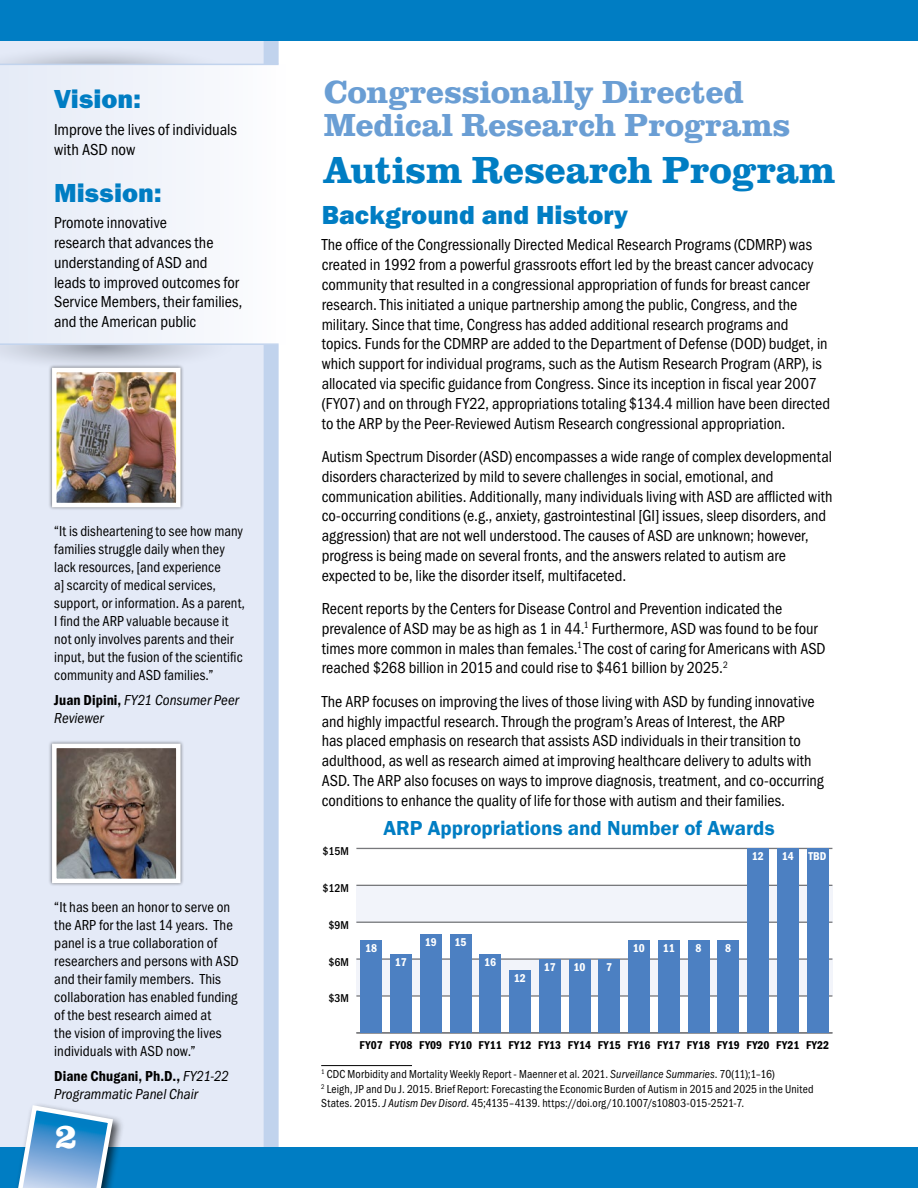
<style>
.page{position:relative;width:918px;height:1188px;background:#fff}
.page>*{position:absolute;margin:0;border:0;box-sizing:border-box;transform-origin:0 0}
._2012-head01{font:700 39px "Clarendon URW";letter-spacing:-.01em;color:#007dc3}
.t1{font:700 36px "Clarendon URW";color:#fff}
._2012-head01-2{font:700 33px/33px "Clarendon URW";letter-spacing:-.005em;color:#6a9ed4}
._2012-head03{font:27px "Franklin Gothic URW Hea";letter-spacing:.005em;color:#007dc3}
._2012-head03-2{font:21px "Franklin Gothic URW Dem";letter-spacing:-.005em;color:#007dc3}
._2012-Body{font:16.5px/19.8px "Franklin Gothic URW Con Boo";color:#000}
._2012-quote{font:15px/18px "Franklin Gothic URW Con Boo";letter-spacing:.005em;color:#000;scale:.96 1}
._2012-quote-2{font:15px/18px "Franklin Gothic URW Con Boo";letter-spacing:.005em;color:#000}
._2012-quote-3{font:15px/18px "Franklin Gothic URW Con Boo Ita";letter-spacing:.005em;color:#000}
._2012-Body-2{font:12px/14.4px "Franklin Gothic URW Con Boo";letter-spacing:.01em;color:#000;scale:.96 1}
.t2{font:11.7px "Franklin Gothic URW Con Dem";color:#000}
.t3{font:11.7px "Franklin Gothic URW Con Dem";color:#fff}
.t4{font:500 11.7px "Franklin Gothic URW Con";color:#000}
.s1{font-family:"Franklin Gothic URW Con Dem"}
.s2{font-family:"Franklin Gothic URW Con Boo Ita"}
</style>
<div class="page">
<div style="left:0;top:0;width:271px;height:1188px;background:#e4eaf7"></div>
<div style="left:264px;top:0;width:15px;height:1188px;background:#c1d3ed"></div>
<div style="left:0;top:0;width:918px;height:40px;background:#007dc3"></div>
<div style="left:0;top:1148px;width:918px;height:40px;background:#007dc3"></div>
<div style="left:7px;top:1101px;width:117px;height:87px;background:#000;opacity:.7"></div>
<svg style="left:8px;top:1103px;width:108px;height:85px"></svg>
<svg style="left:0;top:345px;width:264px;height:31px"></svg>
<svg style="left:0;top:40px;width:265px;height:24px"></svg>
<div style="left:0;top:64px;width:286px;height:280px;background:#f0f3fa"></div>
<hr style="left:0;top:64px;width:279px;height:1px;background:#c1d3ed">
<hr style="left:0;top:343px;width:279px;height:2px;background:#c1d3ed">
<hr style="left:321px;top:1065px;width:91px;height:1px;background:#000">
<div style="left:49px;top:364px;width:135px;height:147px;background:#000;opacity:.5"></div>
<img style="left:57px;top:373px;width:119px;height:129px">
<div style="left:52px;top:368px;width:129px;height:139px;border:4px solid #fff"></div>
<div style="left:49px;top:740px;width:135px;height:147px;background:#000;opacity:.5"></div>
<img style="left:57px;top:749px;width:119px;height:129px">
<div style="left:52px;top:744px;width:129px;height:139px;border:4px solid #fff"></div>
<div style="left:356px;top:958px;width:476px;height:38px;background:#f2f4fa"></div>
<div style="left:356px;top:885px;width:476px;height:37px;background:#f2f4fa"></div>
<hr style="left:356px;top:1032px;width:476px;height:2px;background:#77787b">
<hr style="left:356px;top:995px;width:476px;height:2px;background:#77787b">
<hr style="left:356px;top:958px;width:476px;height:2px;background:#77787b">
<hr style="left:356px;top:922px;width:476px;height:1px;background:#77787b">
<hr style="left:356px;top:885px;width:476px;height:1px;background:#77787b">
<hr style="left:356px;top:848px;width:476px;height:1px;background:#77787b">
<div style="left:361px;top:941px;width:21px;height:92px;background:#4c80c2"></div>
<div style="left:390px;top:954px;width:22px;height:79px;background:#4c80c2"></div>
<div style="left:420px;top:935px;width:21px;height:98px;background:#4c80c2"></div>
<div style="left:450px;top:935px;width:21px;height:98px;background:#4c80c2"></div>
<div style="left:480px;top:954px;width:21px;height:79px;background:#4c80c2"></div>
<div style="left:509px;top:970px;width:22px;height:63px;background:#4c80c2"></div>
<div style="left:539px;top:959px;width:22px;height:74px;background:#4c80c2"></div>
<div style="left:569px;top:959px;width:21px;height:74px;background:#4c80c2"></div>
<div style="left:599px;top:959px;width:21px;height:74px;background:#4c80c2"></div>
<div style="left:628px;top:941px;width:22px;height:92px;background:#4c80c2"></div>
<div style="left:658px;top:941px;width:22px;height:92px;background:#4c80c2"></div>
<div style="left:688px;top:941px;width:21px;height:92px;background:#4c80c2"></div>
<div style="left:718px;top:941px;width:21px;height:92px;background:#4c80c2"></div>
<div style="left:747px;top:848px;width:22px;height:185px;background:#4c80c2"></div>
<div style="left:777px;top:848px;width:22px;height:185px;background:#4c80c2"></div>
<div style="left:807px;top:848px;width:21px;height:185px;background:#4c80c2"></div>
<p class="_2012-head03" style="left:54px;top:82px;width:89px">Vision:</p>
<p class="_2012-Body" style="left:54px;top:119px;width:185px">Improve the lives of individuals with ASD now</p>
<p class="_2012-head03" style="left:54px;top:175px;width:109px">Mission:</p>
<p class="_2012-Body" style="left:54px;top:213px;width:190px">Promote innovative<br>research that advances the understanding of ASD and leads to improved outcomes for<br>Service Members, their families, and the American public</p>
<p class="_2012-quote" style="left:54px;top:522px;width:200px">“It is disheartening to see how many families struggle daily when they lack resources, [and experience<br>a] scarcity of medical services, support, or information. As a parent, I find the ARP valuable because it not only involves parents and their input, but the fusion of the scientific community and ASD families.”</p>
<p class="_2012-quote-3" style="left:54px;top:691px;width:186px"><span class="s1">Juan Dipini,</span> FY21 Consumer Peer<br>Reviewer</p>
<p class="_2012-quote-2" style="left:54px;top:898px;width:186px">“It has been an honor to serve on the ARP for the last 14 years. The panel is a true collaboration of researchers and persons with ASD and their family members. This collaboration has enabled funding of the best research aimed at<br>the vision of improving the lives individuals with ASD now.”</p>
<p class="_2012-quote-3" style="left:54px;top:1067px;width:176px"><span class="s1">Diane Chugani, Ph.D.,</span> FY21-22<br>Programmatic Panel Chair</p>
<p class="t1" style="left:55px;top:1110px;width:24px">2</p>
<p class="_2012-head01-2" style="left:324px;top:74px;width:469px">Congressionally Directed<br>Medical Research Programs</p>
<p class="_2012-head01" style="left:324px;top:141px;width:513px">Autism Research Program</p>
<p class="_2012-head03" style="left:322px;top:197px;width:308px">Background and History</p>
<p class="_2012-Body" style="left:322px;top:235px;width:510px">The office of the Congressionally Directed Medical Research Programs (CDMRP) was created in 1992 from a powerful grassroots effort led by the breast cancer advocacy community that resulted in a congressional appropriation of funds for breast cancer research. This initiated a unique partnership among the public, Congress, and the military. Since that time, Congress has added additional research programs and topics. Funds for the CDMRP are added to the Department of Defense (DOD) budget, in which support for individual programs, such as the Autism Research Program (ARP), is allocated via specific guidance from Congress. Since its inception in fiscal year 2007 (FY07) and on through FY22, appropriations totaling $134.4 million have been directed to the ARP by the Peer-Reviewed Autism Research congressional appropriation.</p>
<p class="_2012-Body" style="left:322px;top:446px;width:512px">Autism Spectrum Disorder (ASD) encompasses a wide range of complex developmental disorders characterized by mild to severe challenges in social, emotional, and communication abilities. Additionally, many individuals living with ASD are afflicted with co-occurring conditions (e.g., anxiety, gastrointestinal [GI] issues, sleep disorders, and aggression) that are not well understood. The causes of ASD are unknown; however, progress is being made on several fronts, and the answers related to autism are expected to be, like the disorder itself, multifaceted.</p>
<p class="_2012-Body" style="left:322px;top:598px;width:505px">Recent reports by the Centers for Disease Control and Prevention indicated the prevalence of ASD may be as high as 1 in 44.<sup>1</sup> Furthermore, ASD was found to be four times more common in males than females.<sup>1</sup> The cost of caring for Americans with ASD reached $268 billion in 2015 and could rise to $461 billion by 2025.<sup>2</sup></p>
<p class="_2012-Body" style="left:322px;top:691px;width:504px">The ARP focuses on improving the lives of those living with ASD by funding innovative and highly impactful research. Through the program’s Areas of Interest, the ARP<br>has placed emphasis on research that assists ASD individuals in their transition to adulthood, as well as research aimed at improving healthcare delivery to adults with ASD. The ARP also focuses on ways to improve diagnosis, treatment, and co-occurring conditions to enhance the quality of life for those with autism and their families.</p>
<p class="t4" style="left:323px;top:843px;width:28px">$15M</p>
<p class="t4" style="left:323px;top:880px;width:28px">$12M</p>
<p class="t4" style="left:329px;top:917px;width:22px">$9M</p>
<p class="t4" style="left:329px;top:954px;width:22px">$6M</p>
<p class="t4" style="left:329px;top:991px;width:22px">$3M</p>
<p class="_2012-head03-2" style="left:384px;top:815px;width:393px">ARP Appropriations and Number of Awards</p>
<p class="t3" style="left:752px;top:849px;width:14px">12</p>
<p class="t3" style="left:782px;top:849px;width:46px">14 TBD</p>
<p class="t3" style="left:365px;top:941px;width:14px">18</p>
<p class="t3" style="left:395px;top:954px;width:14px">17</p>
<p class="t3" style="left:425px;top:935px;width:14px">19</p>
<p class="t3" style="left:454px;top:935px;width:14px">15</p>
<p class="t3" style="left:484px;top:954px;width:14px">16</p>
<p class="t3" style="left:514px;top:970px;width:14px">12</p>
<p class="t3" style="left:544px;top:959px;width:14px">17</p>
<p class="t3" style="left:574px;top:959px;width:14px">10</p>
<p class="t3" style="left:606px;top:959px;width:8px">7</p>
<p class="t3" style="left:633px;top:941px;width:14px">10</p>
<p class="t3" style="left:663px;top:941px;width:14px">11</p>
<p class="t3" style="left:696px;top:941px;width:8px">8</p>
<p class="t3" style="left:725px;top:941px;width:8px">8</p>
<p class="t2" style="left:360px;top:1037px;width:471px">FY07 FY08 FY09 FY10 FY11 FY12 FY13 FY14 FY15 FY16 FY17 FY18 FY19 FY20 FY21 FY22</p>
<p class="_2012-Body-2" style="left:321px;top:1067px;width:474px"><sup>1</sup> CDC Morbidity and Mortality Weekly Report - Maenner et al. 2021. <span class="s2">Surveillance Summaries</span>. 70(11);1–16)</p>
<p class="_2012-Body-2" style="left:321px;top:1081px;width:514px"><sup>2</sup> Leigh, JP and Du J. 2015. Brief Report: Forecasting the Economic Burden of Autism in 2015 and 2025 in the United<br>States. 2015. <span class="s2">J Autism Dev Disord</span>. 45;4135–4139. https://doi.org/10.1007/s10803-015-2521-7.</p>
</div>
